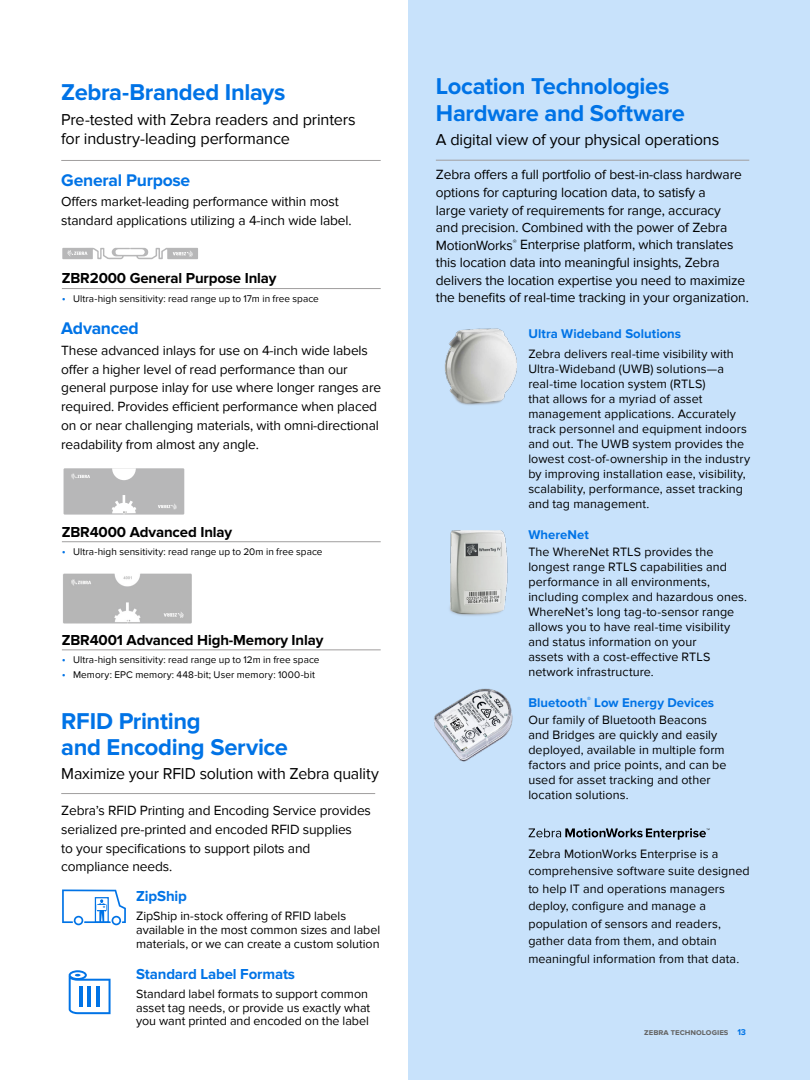
<style>
.page{position:relative;width:810px;height:1080px;background:#fff}
.page>*{position:absolute;margin:0;border:0;box-sizing:border-box;transform-origin:0 0}
.t1{font:700 23.75px/26.2px "Proxima Nova";letter-spacing:-.015em;color:#0073e6}
.t2{font:700 17.5px "Proxima Nova";letter-spacing:-.015em;color:#0073e6}
.t3{font:16.25px/18.8px "Proxima Nova";letter-spacing:-.01em;color:#000}
.t4{font:700 15px "Proxima Nova";letter-spacing:-.01em;color:#000}
.t5{font:700 15px "Proxima Nova";letter-spacing:-.01em;color:#0073e6}
.t6{font:13.75px/18.8px "Proxima Nova";letter-spacing:-.01em;color:#000}
.t7{font:700 13.12px "Proxima Nova";letter-spacing:.005em;color:#0073e6}
.t8{font:12.5px/15px "Proxima Nova";letter-spacing:.005em;color:#000}
.t9{font:10px "Proxima Nova";letter-spacing:.01em;color:#000}
.t10{font:700 8.75px "Proxima Nova";color:#666}
.s1{font-size:11.25px;color:#0073e6}
.s2{color:#0073e6}
</style>
<div class="page">
<svg style="left:69px;top:970px;width:42px;height:44px"></svg>
<hr style="left:88px;top:986px;width:3px;height:21px;background:#0073e6">
<hr style="left:80px;top:986px;width:3px;height:21px;background:#0073e6">
<hr style="left:96px;top:986px;width:3px;height:21px;background:#0073e6">
<svg style="left:62px;top:890px;width:64px;height:35px"></svg>
<hr style="left:61px;top:160px;width:320px;height:1px;background:#a09e9e">
<hr style="left:61px;top:793px;width:314px;height:1px;background:#a09e9e">
<div style="left:60px;top:245px;width:141px;height:17px;background:linear-gradient(to right,#f6f6f6,#f5f5f5);border-radius:2px"></div>
<svg style="left:62px;top:248px;width:136px;height:11px"></svg>
<hr style="left:62px;top:288px;width:319px;height:1px;background:#a09e9e">
<hr style="left:62px;top:541px;width:319px;height:1px;background:#a09e9e">
<svg style="left:61px;top:466px;width:126px;height:51px"></svg>
<div style="left:64px;top:468px;width:120px;height:47px;background:#b7b7b8"></div>
<svg style="left:71px;top:473px;width:19px;height:6px"></svg>
<svg style="left:158px;top:504px;width:19px;height:6px"></svg>
<svg style="left:112px;top:495px;width:24px;height:20px"></svg>
<svg style="left:112px;top:468px;width:24px;height:12px"></svg>
<hr style="left:62px;top:650px;width:319px;height:1px;background:#a09e9e">
<img style="left:63px;top:573px;width:129px;height:51px">
<div style="left:409px;top:0;width:401px;height:1080px;background:#c8e2fb"></div>
<hr style="left:436px;top:160px;width:313px;height:1px;background:#a09e9e">
<img style="left:444px;top:328px;width:73px;height:77px">
<img style="left:449px;top:530px;width:59px;height:86px">
<img style="left:434px;top:688px;width:79px;height:74px">
<svg style="left:529px;top:828px;width:181px;height:12px"></svg>
<h1 class="t1" style="left:61px;top:80px;width:226px">Zebra-Branded Inlays</h1>
<h3 class="t3" style="left:61px;top:110px;width:296px">Pre-tested with Zebra readers and printers for industry-leading performance</h3>
<h2 class="t2" style="left:61px;top:170px;width:131px">General Purpose</h2>
<p class="t6" style="left:61px;top:192px;width:292px">Offers market-leading performance within most standard applications utilizing a 4-inch wide label.</p>
<p class="t4" style="left:62px;top:270px;width:216px">ZBR2000 General Purpose Inlay</p>
<p class="t9" style="left:62px;top:293px;width:259px"><span class="s1">•</span> Ultra-high sensitivity: read range up to 17m in free space</p>
<h2 class="t2" style="left:61px;top:318px;width:79px">Advanced</h2>
<p class="t6" style="left:61px;top:341px;width:321px">These advanced inlays for use on 4-inch wide labels offer a higher level of read performance than our general purpose inlay for use where longer ranges are required. Provides efficient performance when placed on or near challenging materials, with omni-directional readability from almost any angle.</p>
<p class="t4" style="left:62px;top:523px;width:172px">ZBR4000 Advanced Inlay</p>
<p class="t9" style="left:62px;top:546px;width:262px"><span class="s1">•</span> Ultra-high sensitivity: read range up to 20m in free space</p>
<p class="t4" style="left:62px;top:631px;width:263px">ZBR4001 Advanced High-Memory Inlay</p>
<p class="t9" style="left:62px;top:654px;width:259px"><span class="s1">•</span> Ultra-high sensitivity: read range up to 12m in free space</p>
<p class="t9" style="left:62px;top:669px;width:255px"><span class="s1">•</span> Memory: EPC memory: 448-bit; User memory: 1000-bit</p>
<h1 class="t1" style="left:61px;top:708px;width:228px">RFID Printing<br>and Encoding Service</h1>
<h3 class="t3" style="left:61px;top:765px;width:319px">Maximize your RFID solution with Zebra quality</h3>
<p class="t6" style="left:61px;top:801px;width:311px">Zebra’s RFID Printing and Encoding Service provides serialized pre-printed and encoded RFID supplies<br>to your specifications to support pilots and compliance needs.</p>
<p class="t5" style="left:136px;top:887px;width:52px">ZipShip</p>
<p class="t8" style="left:136px;top:909px;width:246px;line-height:13.8px">ZipShip in-stock offering of RFID labels available in the most common sizes and label materials, or we can create a custom solution</p>
<p class="t5" style="left:136px;top:965px;width:160px">Standard Label Formats</p>
<p class="t8" style="left:136px;top:987px;width:236px;line-height:13.8px">Standard label formats to support common asset tag needs, or provide us exactly what you want printed and encoded on the label</p>
<h1 class="t1" style="left:436px;top:74px;width:251px">Location Technologies<br>Hardware and Software</h1>
<h3 class="t3" style="left:436px;top:130px;width:285px">A digital view of your physical operations</h3>
<p class="t6" style="left:436px;top:166px;width:315px;line-height:17.5px">Zebra offers a full portfolio of best-in-class hardware options for capturing location data, to satisfy a<br>large variety of requirements for range, accuracy<br>and precision. Combined with the power of Zebra MotionWorks<sup>®</sup> Enterprise platform, which translates this location data into meaningful insights, Zebra delivers the location expertise you need to maximize the benefits of real-time tracking in your organization.</p>
<p class="t7" style="left:528px;top:326px;width:154px">Ultra Wideband Solutions</p>
<p class="t8" style="left:528px;top:347px;width:223px">Zebra delivers real-time visibility with Ultra-Wideband (UWB) solutions—a real-time location system (RTLS)<br>that allows for a myriad of asset management applications. Accurately track personnel and equipment indoors and out. The UWB system provides the lowest cost-of-ownership in the industry by improving installation ease, visibility, scalability, performance, asset tracking and tag management.</p>
<p class="t7" style="left:528px;top:527px;width:62px">WhereNet</p>
<p class="t8" style="left:528px;top:545px;width:220px">The WhereNet RTLS provides the longest range RTLS capabilities and performance in all environments, including complex and hazardous ones.<br>WhereNet’s long tag-to-sensor range allows you to have real-time visibility and status information on your<br>assets with a cost-effective RTLS network infrastructure.</p>
<p class="t7" style="left:528px;top:695px;width:187px">Bluetooth<sup>®</sup> Low Energy Devices</p>
<p class="t8" style="left:528px;top:712px;width:200px">Our family of Bluetooth Beacons and Bridges are quickly and easily deployed, available in multiple form factors and price points, and can be used for asset tracking and other location solutions.</p>
<p class="t8" style="left:528px;top:845px;width:223px;line-height:17.5px">Zebra MotionWorks Enterprise is a comprehensive software suite designed to help IT and operations managers deploy, configure and manage a population of sensors and readers, gather data from them, and obtain meaningful information from that data.</p>
<p class="t10" style="left:644px;top:1027px;width:103px">zebra technologies <span class="s2">13</span></p>
</div>
